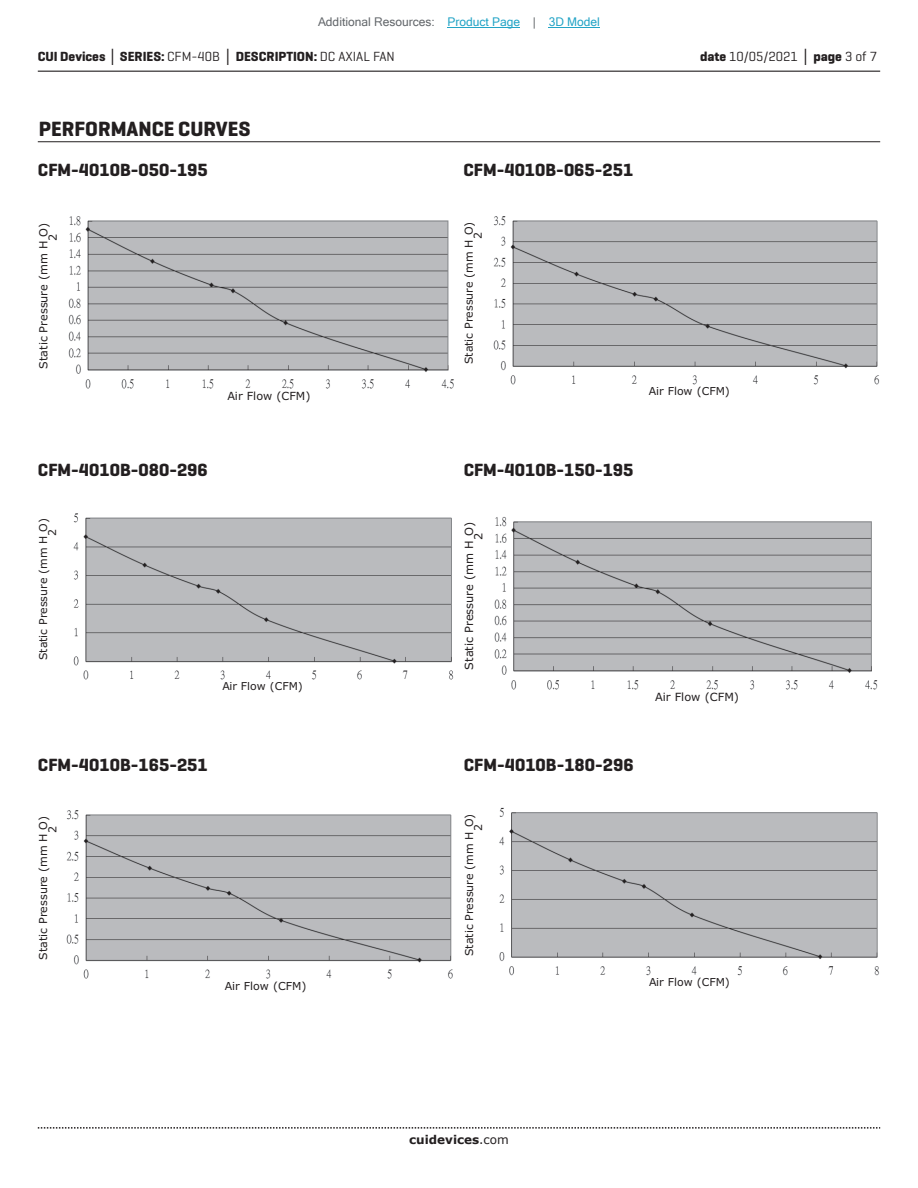
<style>
.page{position:relative;width:918px;height:1188px;background:#fff}
.page>*{position:absolute;margin:0;border:0;box-sizing:border-box;transform-origin:0 0}
.t1{font:700 21px "Geogrotesque";color:#231f20}
.t2{font:700 18px "Geogrotesque";color:#231f20}
.t3{font:700 13.5px "Geogrotesque";color:#231f20}
.t4{font:13.5px "Geogrotesque";color:#231f20}
.t5{font:12px "Microsoft Sans Serif";color:#63676b}
.t6{font:700 12px "Verdana";color:#231f20}
.t7{font:11.25px/9.3px "Verdana";color:#231f20}
.t8{font:11.1px/9.1px "Verdana";color:#231f20}
.t9{font:10.95px/9px "Verdana";color:#231f20}
.s1{color:#23a4c6}
.s2{font-family:"Verdana"}
.s3{font-weight:400}
.s4{font-weight:700}
.s5{font-family:"Verdana";font-weight:700}
</style>
<div class="page">
<hr style="left:38px;top:71px;width:842px;height:1px;background:#231f20">
<svg style="left:38px;top:1127px;width:842px;height:2px"></svg>
<hr style="left:38px;top:141px;width:842px;height:1px;background:#231f20">
<img style="left:73px;top:513px;width:381px;height:167px">
<img style="left:493px;top:216px;width:387px;height:169px">
<img style="left:68px;top:216px;width:386px;height:173px">
<img style="left:499px;top:807px;width:380px;height:169px">
<img style="left:66px;top:810px;width:387px;height:169px">
<img style="left:494px;top:516px;width:384px;height:174px">
<hr style="left:448px;top:27px;width:72px;height:1px;background:#23a4c6">
<hr style="left:549px;top:27px;width:51px;height:1px;background:#23a4c6">
<p class="t5" style="left:318px;top:15px;width:283px">Additional Resources: <span class="s1">Product Page</span> | <span class="s1">3D Model</span></p>
<p class="t3" style="left:38px;top:48px;width:358px">CUI Devices <span class="s2">│</span> SERIES: <span class="s3">CFM-40B</span> <span class="s2">│</span> DESCRIPTION: <span class="s3">DC AXIAL FAN</span></p>
<p class="t4" style="left:700px;top:48px;width:179px"><span class="s4">date</span> 10/05/2021 <span class="s5">│</span> <span class="s4">page</span> 3 of 7</p>
<p class="t1" style="left:39px;top:116px;width:213px">PERFORMANCE CURVES</p>
<p class="t2" style="left:38px;top:158px;width:171px">CFM-4010B-050-195</p>
<p class="t2" style="left:464px;top:158px;width:171px">CFM-4010B-065-251</p>
<p class="t7" style="left:39px;top:241px;width:19px;text-indent:-128px;rotate:-90deg">Static Pressure (mm H O)<br>2</p>
<p class="t9" style="left:464px;top:239px;width:19px;text-indent:-125px;rotate:-90deg">Static Pressure (mm H O)<br>2</p>
<p class="t7" style="left:228px;top:391px;width:84px">Air Flow (CFM)</p>
<p class="t9" style="left:649px;top:386px;width:82px">Air Flow (CFM)</p>
<p class="t2" style="left:38px;top:458px;width:171px">CFM-4010B-080-296</p>
<p class="t2" style="left:464px;top:458px;width:171px">CFM-4010B-150-195</p>
<p class="t9" style="left:39px;top:536px;width:19px;text-indent:-124px;rotate:-90deg">Static Pressure (mm H O)<br>2</p>
<p class="t7" style="left:464px;top:540px;width:20px;text-indent:-129px;rotate:-90deg">Static Pressure (mm H O)<br>2</p>
<p class="t9" style="left:222px;top:682px;width:82px">Air Flow (CFM)</p>
<p class="t7" style="left:655px;top:692px;width:85px">Air Flow (CFM)</p>
<p class="t2" style="left:38px;top:754px;width:171px">CFM-4010B-165-251</p>
<p class="t2" style="left:464px;top:754px;width:171px">CFM-4010B-180-296</p>
<p class="t8" style="left:39px;top:833px;width:19px;text-indent:-126px;rotate:-90deg">Static Pressure (mm H O)<br>2</p>
<p class="t9" style="left:465px;top:831px;width:19px;text-indent:-125px;rotate:-90deg">Static Pressure (mm H O)<br>2</p>
<p class="t8" style="left:225px;top:981px;width:83px">Air Flow (CFM)</p>
<p class="t9" style="left:649px;top:978px;width:82px">Air Flow (CFM)</p>
<p class="t6" style="left:409px;top:1131px;width:101px">cuidevices<span class="s3">.com</span></p>
</div>
